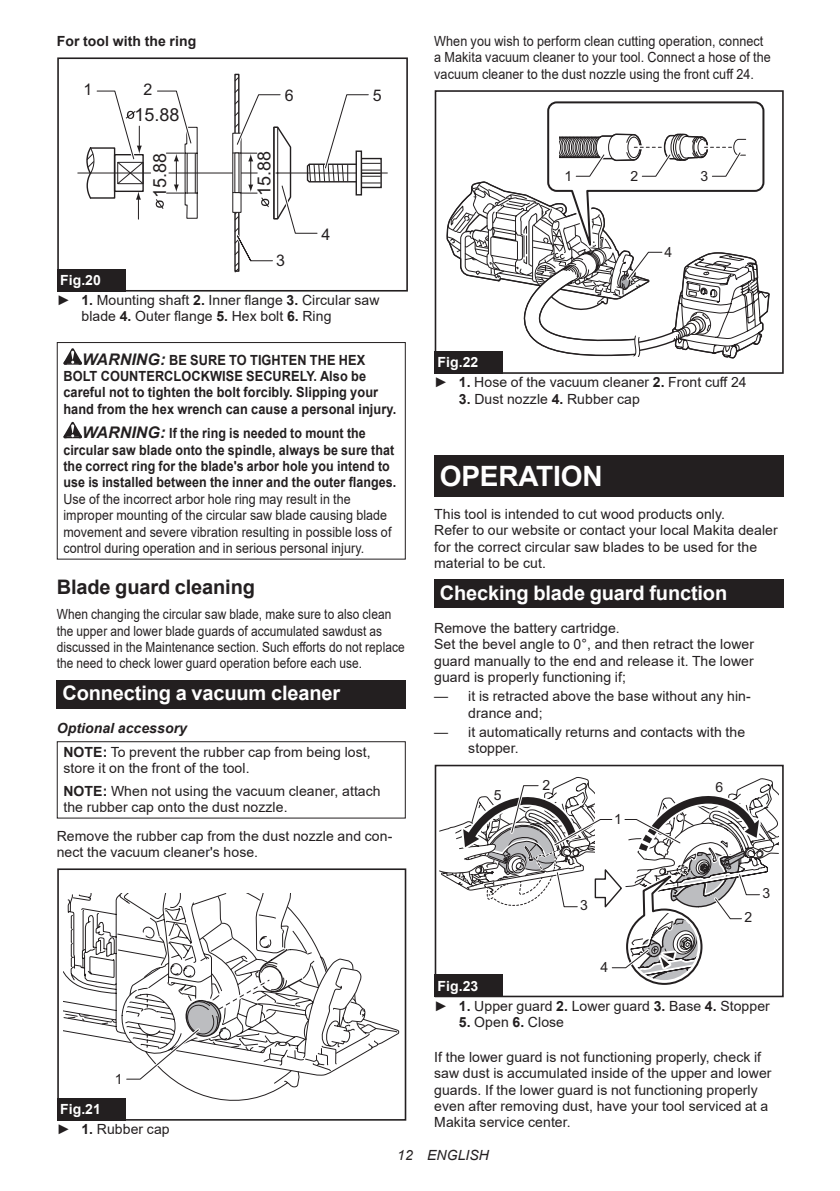
<style>
.page{position:relative;width:840px;height:1191px;background:#fff}
.page>*{position:absolute;margin:0;border:0;box-sizing:border-box;transform-origin:0 0}
.t1{font:700 28px "Arial";letter-spacing:-.01em;color:#fff}
.t2{font:700 20px "Arial";letter-spacing:-.01em;color:#fff}
.t3{font:700 20px "Arial";letter-spacing:-.01em;color:#231f20}
.t4{font:18px "Arial";color:#231f20}
.t5{font:16px "Arial";color:#231f20}
.t6{font:14px/16.4px "Arial";letter-spacing:.005em;color:#231f20}
.t7{font:14px/16.4px "Arial";letter-spacing:.005em;color:#231f20;scale:.85 1}
.t8{font:14px/16.4px "Arial";letter-spacing:.005em;color:#231f20;scale:.89 1}
.t9{font:700 14px/16.4px "Arial";letter-spacing:.005em;color:#231f20;scale:.89 1}
.t10{font:700 14px/16.4px "Arial";letter-spacing:.005em;color:#231f20;scale:.91 1}
.t11{font:14px/16.4px "Arial";letter-spacing:.005em;color:#231f20;scale:.9 1}
.t12{font:700 14px "Arial";letter-spacing:.005em;color:#231f20}
.t13{font:italic 14px "Arial";letter-spacing:.005em;color:#231f20}
.s1{font-weight:700;color:#fff}
.s2{font-weight:700}
.s3{font-style:italic;font-size:16px}
.s4{font-weight:700;font-style:italic}
</style>
<div class="page">
<hr style="left:276px;top:173px;width:111px;height:1px;background:#231f20">
<hr style="left:78px;top:173px;width:72px;height:1px;background:#231f20">
<div style="left:360px;top:158px;width:21px;height:30px;border:1px solid #231f20"></div>
<svg style="left:371px;top:162px;width:9px;height:22px"></svg>
<div style="left:234px;top:74px;width:5px;height:198px;border:1px solid #231f20"></div>
<svg style="left:234px;top:77px;width:5px;height:5px"></svg>
<svg style="left:234px;top:265px;width:5px;height:8px"></svg>
<svg style="left:96px;top:90px;width:273px;height:172px"></svg>
<svg style="left:86px;top:126px;width:58px;height:93px"></svg>
<svg style="left:155px;top:126px;width:43px;height:93px"></svg>
<svg style="left:125px;top:110px;width:11px;height:9px"></svg>
<svg style="left:233px;top:88px;width:59px;height:133px"></svg>
<div style="left:57px;top:57px;width:350px;height:234px;border:2px solid #231f20"></div>
<div style="left:57px;top:269px;width:68px;height:22px;background:#231f20"></div>
<svg style="left:63px;top:348px;width:19px;height:17px"></svg>
<svg style="left:63px;top:422px;width:19px;height:16px"></svg>
<div style="left:57px;top:342px;width:348px;height:217px;border:1px solid #231f20"></div>
<div style="left:57px;top:680px;width:348px;height:28px;background:#231f20"></div>
<div style="left:57px;top:741px;width:348px;height:77px;border:1px solid #231f20"></div>
<svg style="left:176px;top:1023px;width:223px;height:78px"></svg>
<svg style="left:63px;top:894px;width:315px;height:181px"></svg>
<div style="left:57px;top:868px;width:349px;height:252px;border:2px solid #231f20"></div>
<svg style="left:124px;top:948px;width:179px;height:134px"></svg>
<div style="left:57px;top:1098px;width:68px;height:22px;background:#231f20"></div>
<div style="left:434px;top:90px;width:349px;height:284px;border:2px solid #231f20"></div>
<svg style="left:446px;top:101px;width:323px;height:266px"></svg>
<div style="left:434px;top:351px;width:68px;height:23px;background:#231f20"></div>
<div style="left:434px;top:456px;width:348px;height:41px;background:#231f20"></div>
<div style="left:434px;top:579px;width:348px;height:29px;background:#231f20"></div>
<div style="left:434px;top:764px;width:349px;height:233px;border:2px solid #231f20"></div>
<svg style="left:439px;top:777px;width:339px;height:212px"></svg>
<div style="left:434px;top:974px;width:68px;height:23px;background:#231f20"></div>
<p class="t12" style="left:57px;top:31px;width:141px">For tool with the ring</p>
<p class="t5" style="left:83px;top:79px;width:10px">1</p>
<p class="t5" style="left:143px;top:79px;width:10px">2</p>
<p class="t4" style="left:134px;top:103px;width:47px">15.88</p>
<p class="t4" style="left:148px;top:198px;width:47px;rotate:-90deg">15.88</p>
<p class="t4" style="left:252px;top:196px;width:47px;rotate:-90deg">15.88</p>
<p class="t5" style="left:284px;top:85px;width:10px">6</p>
<p class="t5" style="left:372px;top:85px;width:10px">5</p>
<p class="t5" style="left:321px;top:224px;width:10px">4</p>
<p class="t5" style="left:276px;top:250px;width:10px">3</p>
<p class="t6" style="left:57px;top:270px;width:324px;line-height:20.2px"><span class="s1">Fig.20<br></span>► <span class="s2">1.</span> Mounting shaft <span class="s2">2.</span> Inner flange <span class="s2">3.</span> Circular saw</p>
<p class="t6" style="left:81px;top:308px;width:251px">blade <span class="s2">4.</span> Outer flange <span class="s2">5.</span> Hex bolt <span class="s2">6.</span> Ring</p>
<p class="t10" style="left:63px;top:352px;width:367px;text-indent:19px"><span class="s3">WARNING:</span> BE SURE TO TIGHTEN THE HEX BOLT COUNTERCLOCKWISE SECURELY. Also be careful not to tighten the bolt forcibly. Slipping your hand from the hex wrench can cause a personal injury.</p>
<p class="t9" style="left:63px;top:425px;width:375px;text-indent:19px"><span class="s3">WARNING:</span> If the ring is needed to mount the circular saw blade onto the spindle, always be sure that the correct ring for the blade's arbor hole you intend to use is installed between the inner and the outer flanges.</p>
<p class="t8" style="left:63px;top:490px;width:370px">Use of the incorrect arbor hole ring may result in the improper mounting of the circular saw blade causing blade movement and severe vibration resulting in possible loss of control during operation and in serious personal injury.</p>
<h2 class="t3" style="left:57px;top:573px;width:200px">Blade guard cleaning</h2>
<p class="t7" style="left:57px;top:606px;width:410px">When changing the circular saw blade, make sure to also clean the upper and lower blade guards of accumulated sawdust as discussed in the Maintenance section. Such efforts do not replace the need to check lower guard operation before each use.</p>
<h2 class="t2" style="left:62px;top:678px;width:279px">Connecting a vacuum cleaner</h2>
<p class="t6" style="left:63px;top:716px;width:309px;line-height:23.8px;text-indent:-7px"><span class="s4">Optional accessory<br></span><span class="s2">NOTE:</span> To prevent the rubber cap from being lost,</p>
<p class="t6" style="left:63px;top:757px;width:318px;line-height:22px">store it on the front of the tool.<br><span class="s2">NOTE:</span> When not using the vacuum cleaner, attach</p>
<p class="t6" style="left:57px;top:792px;width:337px;line-height:28.8px;text-indent:7px">the rubber cap onto the dust nozzle.<br>Remove the rubber cap from the dust nozzle and con-</p>
<p class="t6" style="left:57px;top:843px;width:203px">nect the vacuum cleaner's hose.</p>
<p class="t6" style="left:115px;top:1070px;width:9px">1</p>
<p class="t6" style="left:57px;top:1098px;width:114px;line-height:20.2px"><span class="s1">Fig.21<br></span>► <span class="s2">1.</span> Rubber cap</p>
<p class="t11" style="left:434px;top:33px;width:375px">When you wish to perform clean cutting operation, connect a Makita vacuum cleaner to your tool. Connect a hose of the vacuum cleaner to the dust nozzle using the front cuff 24.</p>
<p class="t6" style="left:564px;top:167px;width:9px">1</p>
<p class="t6" style="left:630px;top:167px;width:9px">2</p>
<p class="t6" style="left:664px;top:243px;width:9px">4</p>
<p class="t6" style="left:700px;top:167px;width:9px">3</p>
<p class="t6" style="left:434px;top:352px;width:314px;line-height:20.2px"><span class="s1">Fig.22<br></span>► <span class="s2">1.</span> Hose of the vacuum cleaner <span class="s2">2.</span> Front cuff 24</p>
<p class="t6" style="left:458px;top:390px;width:182px"><span class="s2">3.</span> Dust nozzle <span class="s2">4.</span> Rubber cap</p>
<h1 class="t1" style="left:439px;top:456px;width:164px">OPERATION</h1>
<p class="t6" style="left:434px;top:506px;width:345px">This tool is intended to cut wood products only.<br>Refer to our website or contact your local Makita dealer for the correct circular saw blades to be used for the material to be cut.</p>
<h2 class="t2" style="left:439px;top:578px;width:289px">Checking blade guard function</h2>
<p class="t6" style="left:434px;top:620px;width:321px">Remove the battery cartridge.<br>Set the bevel angle to 0°, and then retract the lower guard manually to the end and release it. The lower guard is properly functioning if;</p>
<p class="t6" style="left:468px;top:688px;width:284px;text-indent:-34px">— it is retracted above the base without any hin&shy;drance and;</p>
<p class="t6" style="left:468px;top:723px;width:278px;text-indent:-34px">— it automatically returns and contacts with the stopper.</p>
<p class="t6" style="left:493px;top:787px;width:9px">5</p>
<p class="t6" style="left:542px;top:777px;width:9px">2</p>
<p class="t6" style="left:613px;top:810px;width:9px">1</p>
<p class="t6" style="left:580px;top:897px;width:9px">3</p>
<p class="t6" style="left:600px;top:959px;width:9px">4</p>
<p class="t6" style="left:715px;top:779px;width:9px">6</p>
<p class="t6" style="left:744px;top:909px;width:9px">2</p>
<p class="t6" style="left:762px;top:885px;width:9px">3</p>
<p class="t6" style="left:434px;top:975px;width:337px;line-height:20.2px"><span class="s1">Fig.23<br></span>► <span class="s2">1.</span> Upper guard <span class="s2">2.</span> Lower guard <span class="s2">3.</span> Base <span class="s2">4.</span> Stopper</p>
<p class="t6" style="left:458px;top:1014px;width:107px"><span class="s2">5.</span> Open <span class="s2">6.</span> Close</p>
<p class="t6" style="left:434px;top:1048px;width:338px">If the lower guard is not functioning properly, check if saw dust is accumulated inside of the upper and lower guards. If the lower guard is not functioning properly even after removing dust, have your tool serviced at a Makita service center.</p>
<p class="t13" style="left:397px;top:1146px;width:93px">12 ENGLISH</p>
</div>
